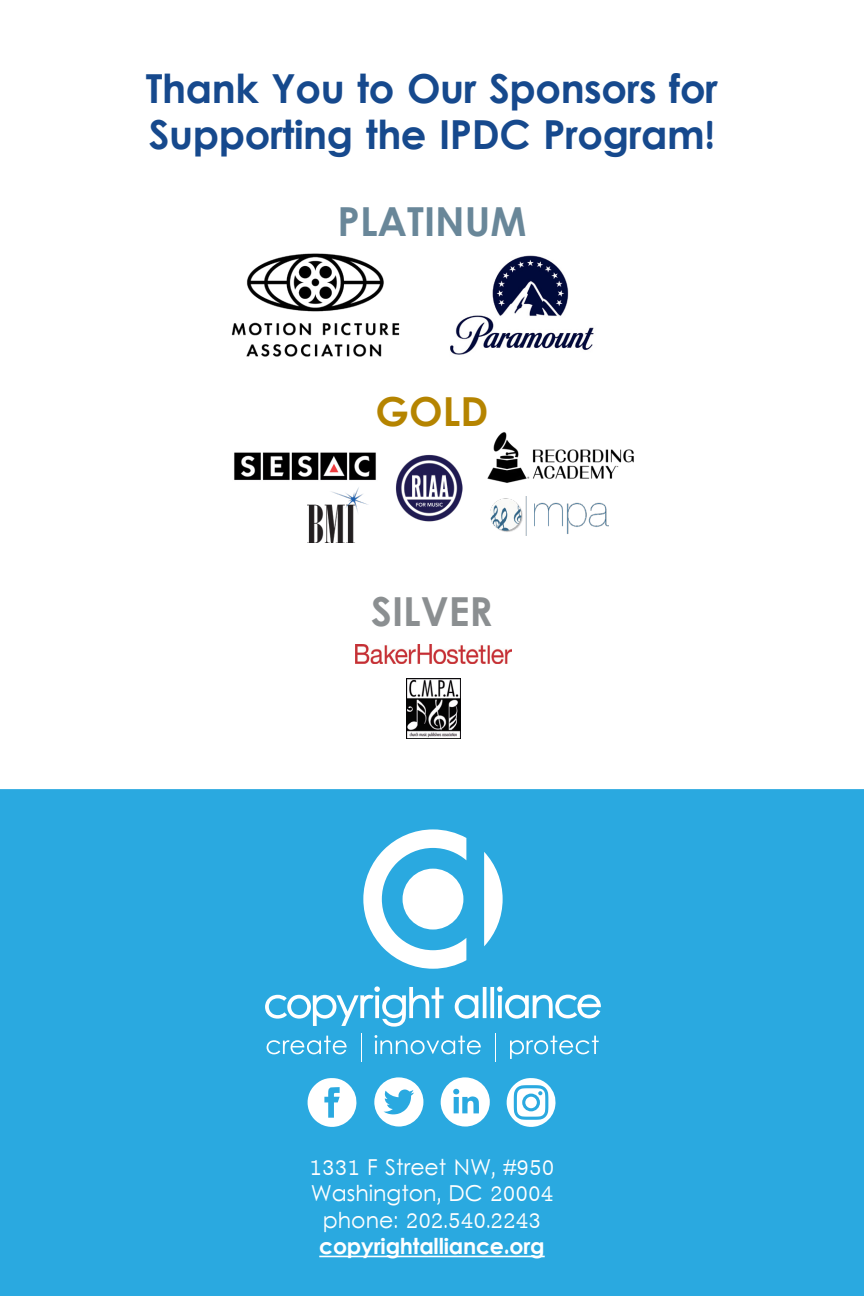
<style>
.page{position:relative;width:864px;height:1296px;background:#fff}
.page>*{position:absolute;margin:0;border:0;box-sizing:border-box;transform-origin:0 0}
.t1{font:40px/46px "Levenim MT Bold";letter-spacing:-.01em;color:#16498d}
.t2{font:40px "Levenim MT Bold";color:#698799}
.t3{font:40px "Levenim MT Bold";color:#8b8f91}
.t4{font:40px "Levenim MT Bold";color:#b58400}
.t5{font:22px/26.4px "Levenim";color:#fff;text-align:center}
.t6{font:22px "Levenim MT Bold";letter-spacing:-.01em;color:#fff}
</style>
<div class="page">
<div style="left:0;top:789px;width:864px;height:507px;background:#2aa9e0"></div>
<svg style="left:484px;top:852px;width:19px;height:94px"></svg>
<svg style="left:363px;top:829px;width:103px;height:140px"></svg>
<svg style="left:265px;top:986px;width:179px;height:41px"></svg>
<svg style="left:455px;top:986px;width:146px;height:33px"></svg>
<svg style="left:267px;top:1036px;width:80px;height:18px"></svg>
<svg style="left:361px;top:1033px;width:1px;height:29px"></svg>
<svg style="left:375px;top:1035px;width:106px;height:19px;background:#59bbe6"></svg>
<svg style="left:495px;top:1033px;width:1px;height:29px"></svg>
<svg style="left:510px;top:1036px;width:89px;height:23px;background:#53b9e5"></svg>
<svg style="left:308px;top:1077px;width:49px;height:50px"></svg>
<svg style="left:374px;top:1077px;width:50px;height:50px"></svg>
<svg style="left:440px;top:1077px;width:50px;height:50px"></svg>
<svg style="left:507px;top:1077px;width:49px;height:50px"></svg>
<div style="left:525px;top:1097px;width:12px;height:11px;background:#fff;border-radius:50%"></div>
<hr style="left:319px;top:1256px;width:226px;height:1px;background:#fff">
<img style="left:231px;top:253px;width:169px;height:104px">
<img style="left:450px;top:255px;width:144px;height:100px">
<img style="left:234px;top:452px;width:142px;height:28px">
<img style="left:308px;top:487px;width:60px;height:55px">
<img style="left:487px;top:432px;width:147px;height:51px">
<img style="left:396px;top:454px;width:67px;height:67px">
<img style="left:490px;top:496px;width:118px;height:39px">
<img style="left:355px;top:645px;width:157px;height:18px">
<img style="left:407px;top:678px;width:53px;height:61px">
<h1 class="t1" style="left:146px;top:69px;width:574px">Thank You to Our Sponsors for<br>Supporting the IPDC Program!</h1>
<h1 class="t2" style="left:338px;top:199px;width:190px">PLATINUM</h1>
<h1 class="t4" style="left:376px;top:388px;width:114px">GOLD</h1>
<h1 class="t3" style="left:371px;top:588px;width:123px">SILVER</h1>
<p class="t5" style="left:309px;top:1155px;width:247px">1331 F Street NW, #950<br>Washington, DC 20004 phone: 202.540.2243</p>
<p class="t6" style="left:319px;top:1233px;width:227px">copyrightalliance.org</p>
</div>
